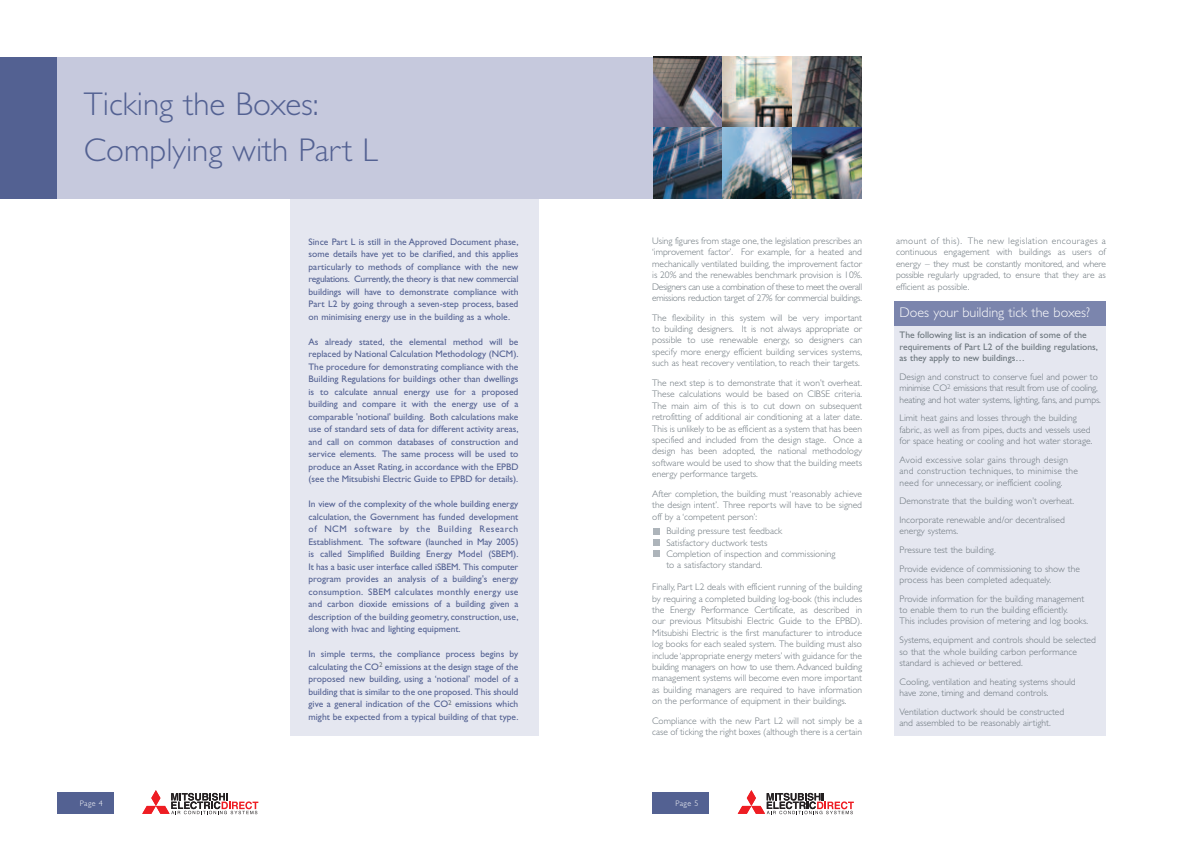
<style>
.page{position:relative;width:1191px;height:842px;background:#fff}
.page>*{position:absolute;margin:0;border:0;box-sizing:border-box;transform-origin:0 0}
.t1{font:300 33px/46px "Gill Sans";color:#536192}
.t2{font:300 14px "Gill Sans";color:#fff}
.t3{font:300 9.5px/11.4px "Gill Sans";color:#6a747b}
.t4{font:9.5px/12.5px "Gill Sans";color:#536192;text-align:justify}
.t5{font:300 9.5px/11.4px "Gill Sans";letter-spacing:.025em;color:#6a747b}
.t6{font:9.5px/11.4px "Gill Sans";color:#6a747b}
.t7{font:300 8px "Gill Sans";letter-spacing:.05em;color:#fff}
</style>
<div class="page">
<div style="left:595px;top:57px;width:87px;height:141px;background:#c6c9dd"></div>
<svg style="left:737px;top:790px;width:117px;height:24px"></svg>
<div style="left:652px;top:793px;width:57px;height:21px;background:#536192"></div>
<img style="left:653px;top:57px;width:69px;height:71px">
<img style="left:653px;top:128px;width:69px;height:70px">
<img style="left:722px;top:57px;width:70px;height:71px">
<img style="left:722px;top:128px;width:70px;height:70px">
<svg style="left:792px;top:57px;width:69px;height:71px;background:#5f5f62"></svg>
<img style="left:792px;top:128px;width:69px;height:70px">
<div style="left:290px;top:190px;width:248px;height:545px;background:#e5e7f0"></div>
<div style="left:0;top:57px;width:595px;height:141px;background:#c6c9dd"></div>
<div style="left:0;top:57px;width:57px;height:141px;background:#536192"></div>
<svg style="left:142px;top:790px;width:116px;height:24px"></svg>
<div style="left:57px;top:793px;width:56px;height:21px;background:#536192"></div>
<div style="left:894px;top:301px;width:212px;height:434px;background:#e5e7f0"></div>
<div style="left:894px;top:301px;width:212px;height:24px;background:#7b85ad"></div>
<svg style="left:653px;top:528px;width:6px;height:6px"></svg>
<div style="left:653px;top:539px;width:6px;height:7px;background:#adb4ba"></div>
<svg style="left:653px;top:551px;width:6px;height:6px"></svg>
<h1 class="t1" style="left:84px;top:84px;width:295px">Ticking the Boxes:<br>Complying with Part L</h1>
<p class="t7" style="left:80px;top:800px;width:25px">Page 4</p>
<p class="t4" style="left:308px;top:236px;width:211px">Since Part L is still in the Approved Document phase, some details have yet to be clarified, and this applies particularly to methods of compliance with the new regulations. Currently, the theory is that new commercial buildings will have to demonstrate compliance with Part L2 by going through a seven-step process, based on minimising energy use in the building as a whole.</p>
<p class="t4" style="left:308px;top:336px;width:211px">As already stated, the elemental method will be replaced by National Calculation Methodology (NCM).<br>The procedure for demonstrating compliance with the Building Regulations for buildings other than dwellings is to calculate annual energy use for a proposed building and compare it with the energy use of a comparable 'notional' building. Both calculations make use of standard sets of data for different activity areas, and call on common databases of construction and service elements. The same process will be used to produce an Asset Rating, in accordance with the EPBD (see the Mitsubishi Electric Guide to EPBD for details).</p>
<p class="t4" style="left:308px;top:499px;width:211px">In view of the complexity of the whole building energy calculation, the Government has funded development of NCM software by the Building Research Establishment. The software (launched in May 2005) is called Simplified Building Energy Model (SBEM).<br>It has a basic user interface called iSBEM. This computer program provides an analysis of a building's energy consumption. SBEM calculates monthly energy use and carbon dioxide emissions of a building given a description of the building geometry, construction, use, along with hvac and lighting equipment.</p>
<p class="t4" style="left:308px;top:649px;width:211px">In simple terms, the compliance process begins by calculating the CO<sup>2</sup> emissions at the design stage of the proposed new building, using a ‘notional’ model of a building that is similar to the one proposed. This should give a general indication of the CO<sup>2</sup> emissions which might be expected from a typical building of that type.</p>
<p class="t3" style="left:652px;top:236px;width:211px;text-align:justify">Using figures from stage one, the legislation prescribes an ‘improvement factor’. For example, for a heated and mechanically ventilated building, the improvement factor is 20% and the renewables benchmark provision is 10%.<br>Designers can use a combination of these to meet the overall emissions reduction target of 27% for commercial buildings.</p>
<p class="t3" style="left:652px;top:313px;width:211px;text-align:justify">The flexibility in this system will be very important to building designers. It is not always appropriate or possible to use renewable energy, so designers can specify more energy efficient building services systems, such as heat recovery ventilation, to reach their targets.</p>
<p class="t3" style="left:652px;top:378px;width:211px;text-align:justify">The next step is to demonstrate that it won’t overheat.<br>These calculations would be based on CIBSE criteria.<br>The main aim of this is to cut down on subsequent retrofitting of additional air conditioning at a later date.<br>This is unlikely to be as efficient as a system that has been specified and included from the design stage. Once a design has been adopted, the national methodology software would be used to show that the building meets energy performance targets.</p>
<p class="t3" style="left:652px;top:489px;width:211px;text-align:justify">After completion, the building must ‘reasonably achieve the design intent’. Three reports will have to be signed off by a ‘competent person’:</p>
<p class="t3" style="left:666px;top:526px;width:171px">Building pressure test feedback<br>Satisfactory ductwork tests<br>Completion of inspection and commissioning to a satisfactory standard.</p>
<p class="t3" style="left:652px;top:582px;width:211px;text-align:justify">Finally, Part L2 deals with efficient running of the building by requiring a completed building log-book (this includes the Energy Performance Certificate, as described in our previous Mitsubishi Electric Guide to the EPBD).<br>Mitsubishi Electric is the first manufacturer to introduce log books for each sealed system. The building must also include ‘appropriate energy meters’ with guidance for the building managers on how to use them. Advanced building management systems will become even more important as building managers are required to have information on the performance of equipment in their buildings.</p>
<p class="t3" style="left:652px;top:716px;width:211px">Compliance with the new Part L2 will not simply be a case of ticking the right boxes (although there is a certain</p>
<p class="t7" style="left:675px;top:800px;width:25px">Page 5</p>
<p class="t3" style="left:896px;top:236px;width:211px;text-align:justify">amount of this). The new legislation encourages a continuous engagement with buildings as users of energy – they must be constantly monitored, and where possible regularly upgraded, to ensure that they are as efficient as possible.</p>
<h2 class="t2" style="left:899px;top:307px;width:192px">Does your building tick the boxes?</h2>
<p class="t6" style="left:899px;top:330px;width:200px">The following list is an indication of some of the requirements of Part L2 of the building regulations, as they apply to new buildings…</p>
<p class="t3" style="left:899px;top:372px;width:203px">Design and construct to conserve fuel and power to minimise CO<sup>2</sup> emissions that result from use of cooling, heating and hot water systems, lighting, fans, and pumps.</p>
<p class="t3" style="left:899px;top:413px;width:194px">Limit heat gains and losses through the building fabric, as well as from pipes, ducts and vessels used for space heating or cooling and hot water storage.</p>
<p class="t5" style="left:899px;top:455px;width:180px">Avoid excessive solar gains through design and construction techniques, to minimise the need for unnecessary, or inefficient cooling.</p>
<p class="t3" style="left:899px;top:492px;width:176px;line-height:18.7px">Demonstrate that the building won’t overheat.<br>Incorporate renewable and/or decentralised</p>
<p class="t3" style="left:899px;top:523px;width:182px;line-height:18.7px">energy systems.<br>Pressure test the building.<br>Provide evidence of commissioning to show the</p>
<p class="t3" style="left:899px;top:571px;width:186px;line-height:18.7px">process has been completed adequately.<br>Provide information for the building management</p>
<p class="t3" style="left:899px;top:605px;width:190px">to enable them to run the building efficiently.<br>This includes provision of metering and log books.</p>
<p class="t3" style="left:899px;top:635px;width:198px">Systems, equipment and controls should be selected so that the whole building carbon performance standard is achieved or bettered.</p>
<p class="t3" style="left:899px;top:677px;width:177px">Cooling, ventilation and heating systems should have zone, timing and demand controls.</p>
<p class="t3" style="left:899px;top:707px;width:166px">Ventilation ductwork should be constructed and assembled to be reasonably airtight.</p>
</div>
